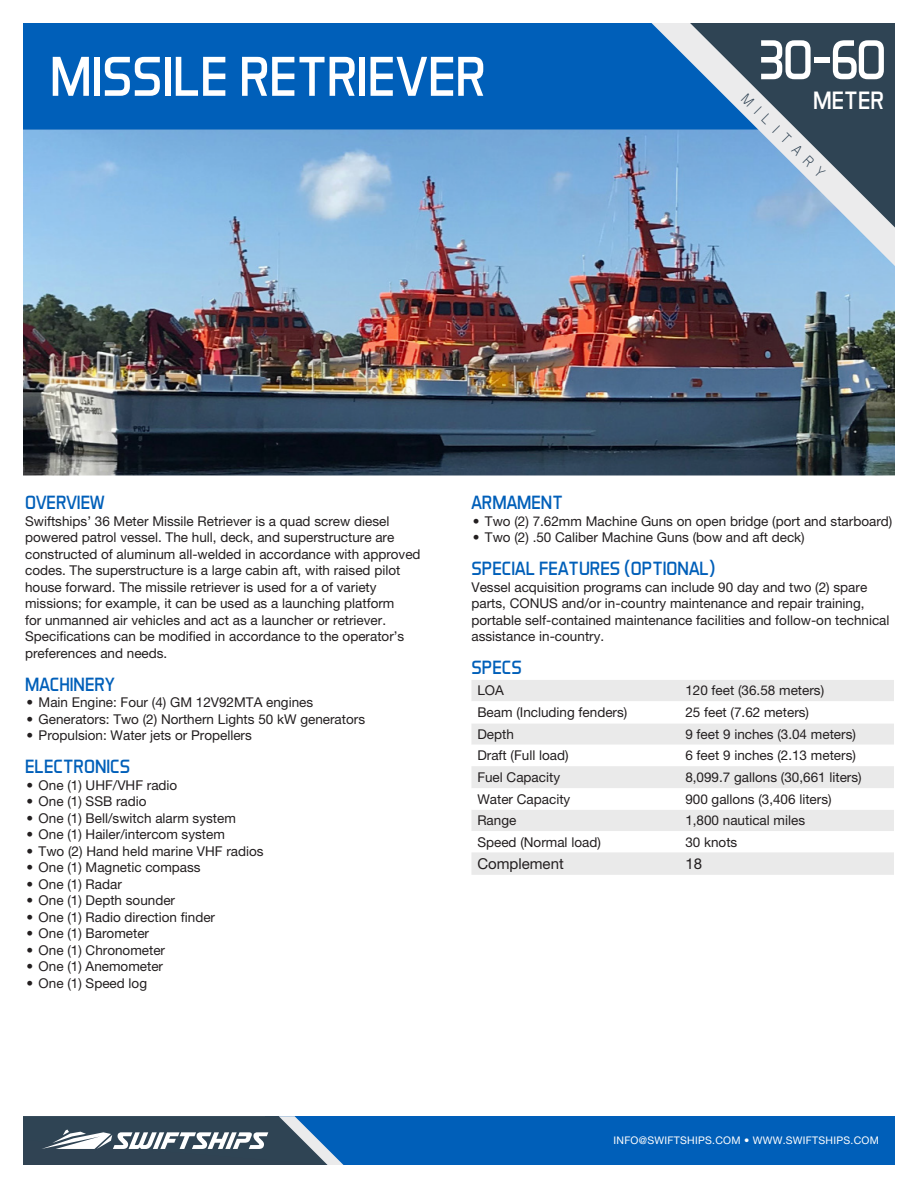
<style>
.page{position:relative;width:918px;height:1188px;background:#fff}
.page>*{position:absolute;margin:0;border:0;box-sizing:border-box;transform-origin:0 0}
.t1{font:57px "Aero Matics";letter-spacing:-.01em;color:#fff}
.t2{font:57px "Aero Matics";letter-spacing:-.01em;color:#fff;scale:.95 1}
.t3{font:25.5px "Aero Matics";color:#fff}
.t4{font:19.5px "Aero Matics";color:#005fb9}
.t5{font:15px "Helvetica Neue LT Pro";color:#231f20}
.t6{font:300 15px "Aero Matics";color:#304353}
.t7{font:13.5px/16.5px "Helvetica Neue LT Pro";color:#231f20}
.t8{font:10.5px "Helvetica Neue LT Pro";letter-spacing:.025em;color:#fff}
</style>
<div class="page">
<img style="left:23px;top:130px;width:872px;height:346px">
<div style="left:23px;top:23px;width:618px;height:107px;background:#005fb9"></div>
<div style="left:265px;top:1116px;width:634px;height:49px;background:#005fb9"></div>
<svg style="left:23px;top:1116px;width:321px;height:49px"></svg>
<div style="left:895px;top:0;width:23px;height:1188px;background:#fff"></div>
<svg style="left:641px;top:23px;width:254px;height:254px;background:#678aab"></svg>
<div style="left:471px;top:680px;width:423px;height:21px;background:#eaeaea"></div>
<svg style="left:471px;top:724px;width:423px;height:107px;fill:#eaeaea"></svg>
<div style="left:471px;top:852px;width:423px;height:23px;background:#eaeaea"></div>
<p class="t1" style="left:50px;top:43px;width:438px">MISSILE RETRIEVER</p>
<p class="t2" style="left:758px;top:26px;width:136px">3O-6O</p>
<p class="t3" style="left:813px;top:85px;width:72px">METER</p>
<p class="t6" style="left:750px;top:90px;width:112px;rotate:45deg">MILITARY</p>
<p class="t4" style="left:25px;top:491px;width:81px">OVERVIEW</p>
<p class="t7" style="left:25px;top:512px;width:397px">Swiftships’ 36 Meter Missile Retriever is a quad screw diesel powered patrol vessel. The hull, deck, and superstructure are constructed of aluminum all-welded in accordance with approved codes. The superstructure is a large cabin aft, with raised pilot house forward. The missile retriever is used for a of variety missions; for example, it can be used as a launching platform<br>for unmanned air vehicles and act as a launcher or retriever.<br>Specifications can be modified in accordance to the operator’s preferences and needs.</p>
<p class="t4" style="left:25px;top:672px;width:91px">MACHINERY</p>
<p class="t7" style="left:27px;top:694px;width:288px">• Main Engine: Four (4) GM 12V92MTA engines</p>
<p class="t7" style="left:27px;top:710px;width:340px">• Generators: Two (2) Northern Lights 50 kW generators</p>
<p class="t7" style="left:27px;top:727px;width:227px">• Propulsion: Water jets or Propellers</p>
<p class="t4" style="left:25px;top:755px;width:107px">ELECTRONICS</p>
<p class="t7" style="left:27px;top:776px;width:152px">• One (1) UHF/VHF radio</p>
<p class="t7" style="left:27px;top:793px;width:122px">• One (1) SSB radio</p>
<p class="t7" style="left:27px;top:809px;width:211px">• One (1) Bell/switch alarm system</p>
<p class="t7" style="left:27px;top:826px;width:200px">• One (1) Hailer/intercom system</p>
<p class="t7" style="left:27px;top:842px;width:239px">• Two (2) Hand held marine VHF radios</p>
<p class="t7" style="left:27px;top:859px;width:176px">• One (1) Magnetic compass</p>
<p class="t7" style="left:27px;top:875px;width:97px">• One (1) Radar</p>
<p class="t7" style="left:27px;top:892px;width:150px">• One (1) Depth sounder</p>
<p class="t7" style="left:27px;top:908px;width:190px">• One (1) Radio direction finder</p>
<p class="t7" style="left:27px;top:925px;width:124px">• One (1) Barometer</p>
<p class="t7" style="left:27px;top:941px;width:140px">• One (1) Chronometer</p>
<p class="t7" style="left:27px;top:958px;width:138px">• One (1) Anemometer</p>
<p class="t7" style="left:27px;top:974px;width:122px">• One (1) Speed log</p>
<p class="t4" style="left:471px;top:491px;width:93px">ARMAMENT</p>
<p class="t7" style="left:473px;top:512px;width:421px">• Two (2) 7.62mm Machine Guns on open bridge (port and starboard)</p>
<p class="t7" style="left:473px;top:529px;width:333px">• Two (2) .50 Caliber Machine Guns (bow and aft deck)</p>
<p class="t4" style="left:471px;top:557px;width:246px">SPECIAL FEATURES (OPTIONAL)</p>
<p class="t7" style="left:471px;top:578px;width:420px">Vessel acquisition programs can include 90 day and two (2) spare parts, CONUS and/or in-country maintenance and repair training, portable self-contained maintenance facilities and follow-on technical assistance in-country.</p>
<p class="t4" style="left:471px;top:656px;width:52px">SPECS</p>
<p class="t7" style="left:477px;top:682px;width:28px">LOA</p>
<p class="t7" style="left:685px;top:682px;width:140px">120 feet (36.58 meters)</p>
<p class="t7" style="left:477px;top:704px;width:152px">Beam (Including fenders)</p>
<p class="t7" style="left:685px;top:704px;width:125px">25 feet (7.62 meters)</p>
<p class="t7" style="left:477px;top:726px;width:38px">Depth</p>
<p class="t7" style="left:685px;top:726px;width:172px">9 feet 9 inches (3.04 meters)</p>
<p class="t7" style="left:477px;top:747px;width:93px">Draft (Full load)</p>
<p class="t7" style="left:685px;top:747px;width:172px">6 feet 9 inches (2.13 meters)</p>
<p class="t7" style="left:477px;top:768px;width:84px">Fuel Capacity</p>
<p class="t7" style="left:685px;top:768px;width:178px">8,099.7 gallons (30,661 liters)</p>
<p class="t7" style="left:477px;top:791px;width:95px">Water Capacity</p>
<p class="t7" style="left:685px;top:791px;width:148px">900 gallons (3,406 liters)</p>
<p class="t7" style="left:477px;top:812px;width:41px">Range</p>
<p class="t7" style="left:685px;top:812px;width:121px">1,800 nautical miles</p>
<p class="t7" style="left:477px;top:833px;width:125px">Speed (Normal load)</p>
<p class="t7" style="left:685px;top:833px;width:54px">30 knots</p>
<p class="t5" style="left:477px;top:855px;width:88px">Complement</p>
<p class="t5" style="left:685px;top:855px;width:18px">18</p>
<p class="t8" style="left:614px;top:1134px;width:267px">INFO@SWIFTSHIPS.COM • WWW.SWIFTSHIPS.COM</p>
</div>
